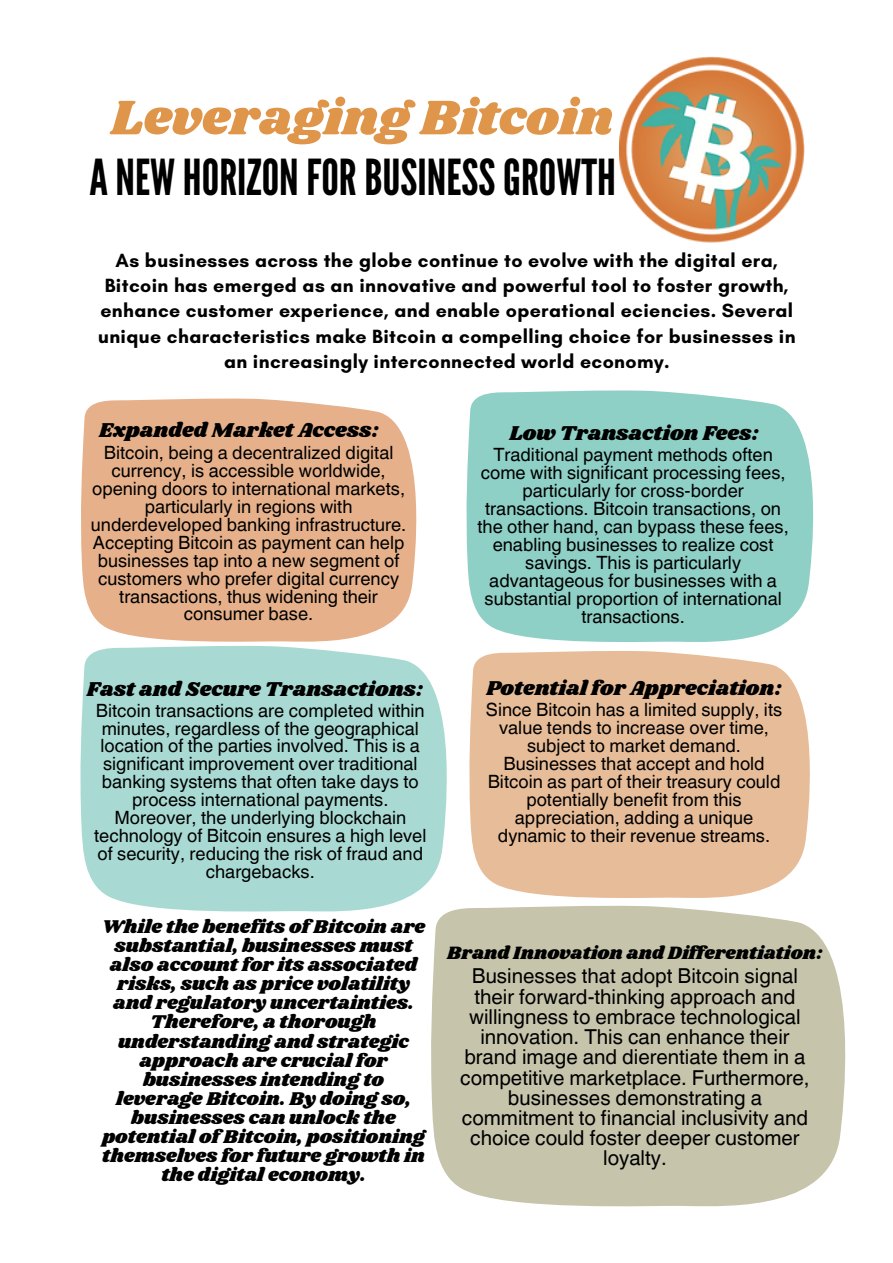
<style>
.page{position:relative;width:893px;height:1263px;background:#fff}
.page>*{position:absolute;margin:0;border:0;box-sizing:border-box;transform-origin:0 0}
.t1{font:50.25px "Shrikhand";color:#df964a}
.t2{font:49.5px "League Gothic";color:#000}
.t3{font:20.77px "Shrikhand";color:#000}
.t4{font:20.55px/20.2px "Helvetica World";color:#000;text-align:center}
.t5{font:700 19.5px/25.3px "Glacial Indifference";letter-spacing:.02em;color:#000;text-align:center}
.t6{font:19.2px/19.1px "Shrikhand";color:#000;text-align:center}
.t7{font:18.52px "Shrikhand";color:#000}
.t8{font:18.3px/18px "Helvetica World";color:#000;text-align:center}
</style>
<div class="page">
<img style="left:619px;top:56px;width:185px;height:187px">
<svg style="left:81px;top:399px;width:335px;height:243px;fill:#e6b18a"></svg>
<svg style="left:466px;top:390px;width:347px;height:252px;fill:#8ecfc6"></svg>
<div style="left:81px;top:646px;width:366px;height:265px;background:#a8dad3"></div>
<div style="left:431px;top:906px;width:414px;height:300px;background:#c6c4ab"></div>
<svg style="left:469px;top:651px;width:341px;height:247px;fill:#e7bc98"></svg>
<p class="t1" style="left:111px;top:83px;width:504px">Leveraging Bitcoin</p>
<p class="t2" style="left:89px;top:148px;width:528px">ANEW HORIZONFORBUSINESSGROWTH</p>
<p class="t5" style="left:98px;top:247px;width:699px">As businesses across the globe continue to evolve with the digital era, Bitcoin has emerged as an innovative and powerful tool to foster growth, enhance customer experience, and enable operational eciencies. Several unique characteristics make Bitcoin a compelling choice for businesses in an increasingly interconnected world economy.</p>
<p class="t3" style="left:99px;top:416px;width:281px">Expanded Market Access:</p>
<p class="t3" style="left:509px;top:419px;width:251px">Low Transaction Fees:</p>
<p class="t8" style="left:477px;top:445px;width:313px">Traditional payment methods often come with significant processing fees, particularly for cross-border transactions. Bitcoin transactions, on the other hand, can bypass these fees, enabling businesses to realize cost savings. This is particularly advantageous for businesses with a substantial proportion of international transactions.</p>
<p class="t8" style="left:91px;top:443px;width:317px">Bitcoin, being a decentralized digital currency, is accessible worldwide, opening doors to international markets, particularly in regions with underdeveloped banking infrastructure.<br>Accepting Bitcoin as payment can help businesses tap into a new segment of customers who prefer digital currency transactions, thus widening their consumer base.</p>
<p class="t3" style="left:87px;top:675px;width:338px">Fast and Secure Transactions:</p>
<p class="t8" style="left:94px;top:701px;width:334px">Bitcoin transactions are completed within minutes, regardless of the geographical location of the parties involved. This is a significant improvement over traditional banking systems that often take days to process international payments.<br>Moreover, the underlying blockchain technology of Bitcoin ensures a high level of security, reducing the risk of fraud and chargebacks.</p>
<p class="t6" style="left:102px;top:917px;width:325px">While the benefits of Bitcoin are substantial, businesses must also account for its associated risks, such as price volatility and regulatory uncertainties.<br>Therefore, a thorough understanding and strategic approach are crucial for businesses intending to leverage Bitcoin. By doing so, businesses can unlock the potential of Bitcoin, positioning themselves for future growth in the digital economy.</p>
<p class="t3" style="left:486px;top:674px;width:297px">Potential for Appreciation:</p>
<p class="t8" style="left:486px;top:700px;width:298px">Since Bitcoin has a limited supply, its value tends to increase over time, subject to market demand.<br>Businesses that accept and hold Bitcoin as part of their treasury could potentially benefit from this appreciation, adding a unique dynamic to their revenue streams.</p>
<p class="t7" style="left:447px;top:940px;width:377px">Brand Innovation and Differentiation:</p>
<p class="t4" style="left:460px;top:966px;width:351px">Businesses that adopt Bitcoin signal their forward-thinking approach and willingness to embrace technological innovation. This can enhance their brand image and dierentiate them in a competitive marketplace. Furthermore, businesses demonstrating a commitment to financial inclusivity and choice could foster deeper customer loyalty.</p>
</div>
